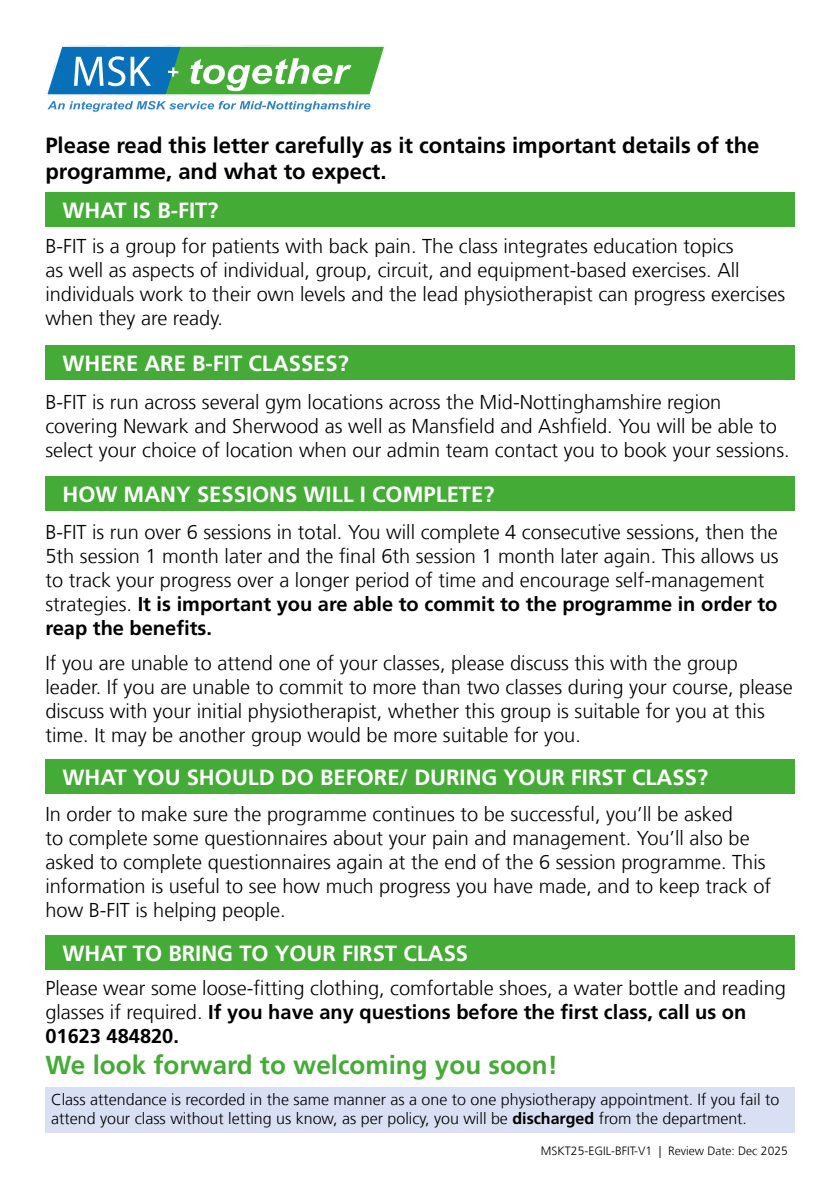
<style>
.page{position:relative;width:840px;height:1191px;background:#fff}
.page>*{position:absolute;margin:0;border:0;box-sizing:border-box;transform-origin:0 0}
.t1{font:700 26px "Frutiger LT Com";color:#44ac36}
.t2{font:700 22px "Frutiger LT Com";color:#fff}
.t3{font:700 22px/26.4px "Frutiger LT Com";color:#000}
.t4{font:300 20px/24px "Frutiger LT Com";color:#000}
.t5{font:300 16px/19.2px "Frutiger LT Com";color:#000}
.t6{font:300 12px "Frutiger LT Com";color:#000}
.s1{font-weight:700}
</style>
<div class="page">
<div style="left:45px;top:476px;width:749px;height:34px;background:#44ac36"></div>
<svg style="left:46px;top:45px;width:339px;height:67px"></svg>
<div style="left:45px;top:193px;width:749px;height:34px;background:#44ac36"></div>
<div style="left:45px;top:346px;width:749px;height:34px;background:#44ac36"></div>
<div style="left:45px;top:760px;width:749px;height:34px;background:#44ac36"></div>
<div style="left:45px;top:935px;width:749px;height:34px;background:#44ac36"></div>
<div style="left:45px;top:1087px;width:749px;height:45px;background:#d9e0f3"></div>
<p class="t3" style="left:45px;top:132px;width:715px">Please read this letter carefully as it contains important details of the programme, and what to expect.</p>
<p class="t2" style="left:62px;top:197px;width:157px">WHAT IS B-FIT?</p>
<p class="t4" style="left:45px;top:234px;width:741px">B-FIT is a group for patients with back pain. The class integrates education topics<br>as well as aspects of individual, group, circuit, and equipment-based exercises. All individuals work to their own levels and the lead physiotherapist can progress exercises when they are ready.</p>
<p class="t2" style="left:62px;top:351px;width:288px">WHERE ARE B-FIT CLASSES?</p>
<p class="t4" style="left:45px;top:390px;width:745px">B-FIT is run across several gym locations across the Mid-Nottinghamshire region covering Newark and Sherwood as well as Mansfield and Ashfield. You will be able to select your choice of location when our admin team contact you to book your sessions.</p>
<p class="t2" style="left:62px;top:481px;width:433px">HOW MANY SESSIONS WILL I COMPLETE?</p>
<p class="t4" style="left:45px;top:520px;width:734px">B-FIT is run over 6 sessions in total. You will complete 4 consecutive sessions, then the 5th session 1 month later and the final 6th session 1 month later again. This allows us to track your progress over a longer period of time and encourage self-management strategies. <span class="s1">It is important you are able to commit to the programme in order to reap the benefits.</span></p>
<p class="t4" style="left:45px;top:651px;width:748px">If you are unable to attend one of your classes, please discuss this with the group leader. If you are unable to commit to more than two classes during your course, please discuss with your initial physiotherapist, whether this group is suitable for you at this time. It may be another group would be more suitable for you.</p>
<p class="t2" style="left:62px;top:764px;width:646px">WHAT YOU SHOULD DO BEFORE/ DURING YOUR FIRST CLASS?</p>
<p class="t4" style="left:45px;top:802px;width:726px">In order to make sure the programme continues to be successful, you’ll be asked<br>to complete some questionnaires about your pain and management. You’ll also be asked to complete questionnaires again at the end of the 6 session programme. This information is useful to see how much progress you have made, and to keep track of how B-FIT is helping people.</p>
<p class="t2" style="left:62px;top:940px;width:407px">WHAT TO BRING TO YOUR FIRST CLASS</p>
<p class="t4" style="left:45px;top:976px;width:741px">Please wear some loose-fitting clothing, comfortable shoes, a water bottle and reading glasses if required. <span class="s1">If you have any questions before the first class, call us on<br>01623 484820.</span></p>
<h1 class="t1" style="left:45px;top:1050px;width:513px">We look forward to welcoming you soon!</h1>
<p class="t5" style="left:51px;top:1090px;width:729px">Class attendance is recorded in the same manner as a one to one physiotherapy appointment. If you fail to attend your class without letting us know, as per policy, you will be <span class="s1">discharged</span> from the department.</p>
<p class="t6" style="left:540px;top:1143px;width:248px">MSKT25-EGIL-BFIT-V1 | Review Date: Dec 2025</p>
</div>
